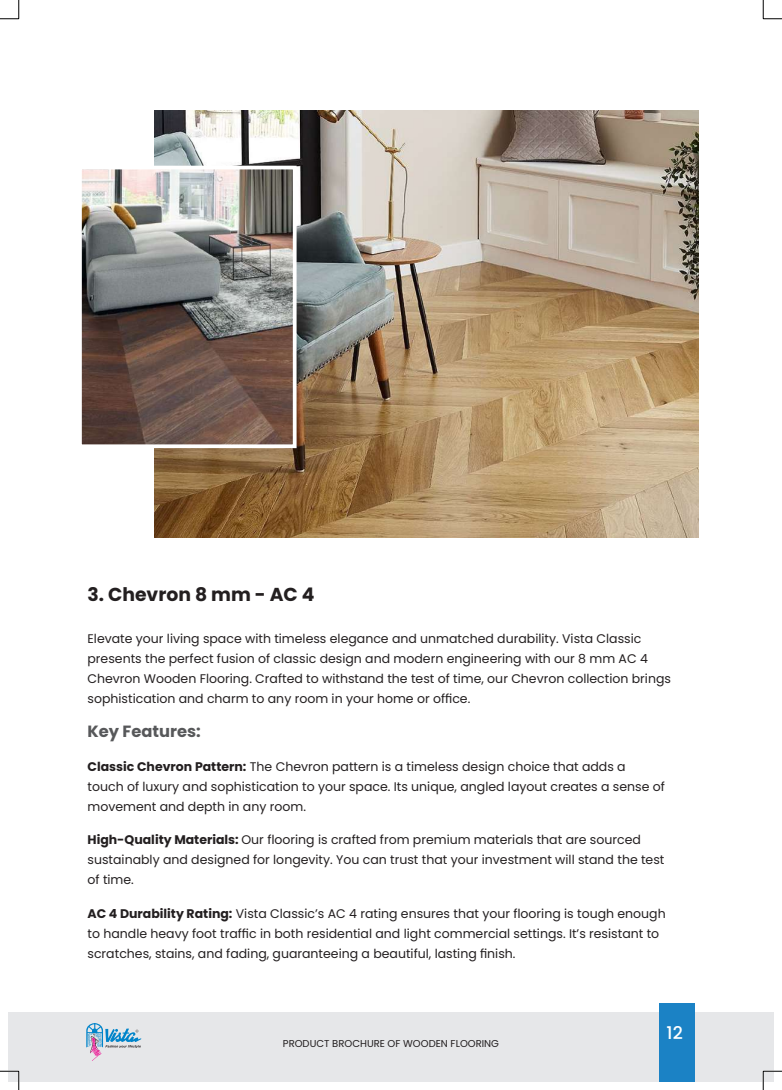
<style>
.page{position:relative;width:782px;height:1090px;background:#fff}
.page>*{position:absolute;margin:0;border:0;box-sizing:border-box;transform-origin:0 0}
.t1{font:700 18.75px "Poppins";color:#231f20}
.t2{font:500 17.5px "Poppins";color:#fff}
.t3{font:700 16.25px "Poppins";color:#57585a}
.t4{font:12.5px/20px "Poppins";color:#231f20}
.t5{font:10px "Poppins";color:#231f20}
.s1{font-weight:700}
</style>
<div class="page">
<div style="left:8px;top:1013px;width:765px;height:69px;background:#e6e7e9"></div>
<div style="left:659px;top:1004px;width:36px;height:78px;background:#1b82c5"></div>
<svg style="left:86px;top:1023px;width:55px;height:38px"></svg>
<img style="left:154px;top:110px;width:544px;height:428px">
<img style="left:83px;top:171px;width:208px;height:272px">
<div style="left:78px;top:166px;width:218px;height:282px;border:4px solid #fff"></div>
<svg style="left:0;top:0;width:20px;height:20px"></svg>
<svg style="left:0;top:1070px;width:20px;height:20px"></svg>
<svg style="left:762px;top:0;width:20px;height:20px"></svg>
<svg style="left:762px;top:1070px;width:20px;height:20px"></svg>
<h1 class="t1" style="left:88px;top:583px;width:228px">3. Chevron 8 mm - AC 4</h1>
<p class="t4" style="left:88px;top:629px;width:585px">Elevate your living space with timeless elegance and unmatched durability. Vista Classic presents the perfect fusion of classic design and modern engineering with our 8 mm AC 4<br>Chevron Wooden Flooring. Crafted to withstand the test of time, our Chevron collection brings sophistication and charm to any room in your home or office.</p>
<h3 class="t3" style="left:88px;top:722px;width:115px">Key Features:</h3>
<p class="t4" style="left:88px;top:756px;width:579px"><span class="s1">Classic Chevron Pattern:</span> The Chevron pattern is a timeless design choice that adds a touch of luxury and sophistication to your space. Its unique, angled layout creates a sense of movement and depth in any room.</p>
<p class="t4" style="left:88px;top:830px;width:578px"><span class="s1">High-Quality Materials:</span> Our flooring is crafted from premium materials that are sourced sustainably and designed for longevity. You can trust that your investment will stand the test of time.</p>
<p class="t4" style="left:88px;top:904px;width:579px"><span class="s1">AC 4 Durability Rating:</span> Vista Classic’s AC 4 rating ensures that your flooring is tough enough to handle heavy foot traffic in both residential and light commercial settings. It’s resistant to scratches, stains, and fading, guaranteeing a beautiful, lasting finish.</p>
<p class="t5" style="left:283px;top:1038px;width:218px">PRODUCT BROCHURE OF WOODEN FLOORING</p>
<h2 class="t2" style="left:666px;top:1022px;width:18px">12</h2>
</div>
